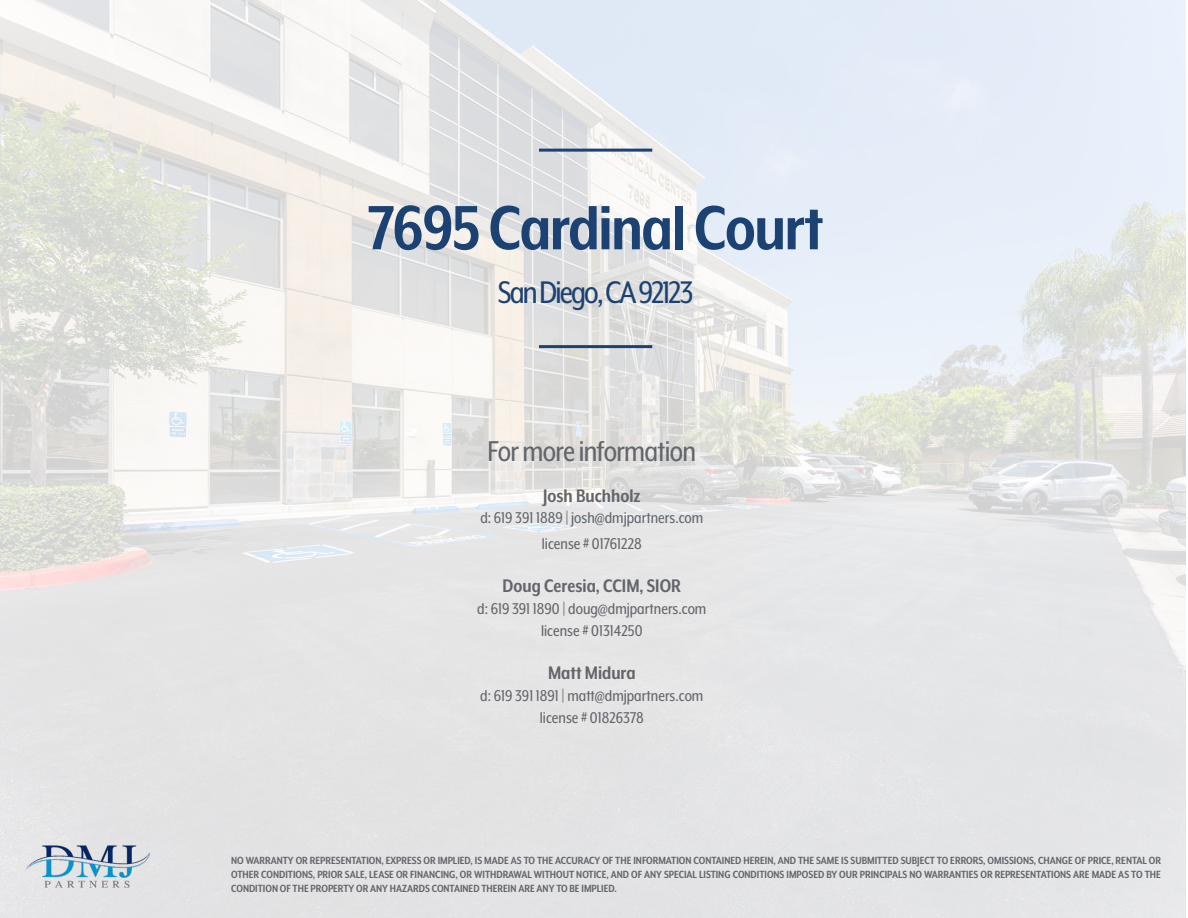
<style>
.page{position:relative;width:1188px;height:918px;background:#fff}
.page>*{position:absolute;margin:0;border:0;box-sizing:border-box;transform-origin:0 0}
.t1{font:700 72px "Mr Eaves XL Mod Nar OT";letter-spacing:-.02em;color:#1b4273}
.t2{font:36px "Mr Eaves XL Mod Nar OT";letter-spacing:-.05em;color:#1b4273}
.t3{font:33px "Mr Eaves XL Mod Nar OT";letter-spacing:-.02em;color:#62656a}
.t4{font:700 21px "Mr Eaves XL Mod Nar OT";color:#63656a}
.t5{font:18px "Mr Eaves XL Mod Nar OT";color:#63656a}
.t6{font:700 12px/14.4px "Mr Eaves XL Mod Nar OT";color:#62656a;text-align:justify}
.s1{color:#64656a}
</style>
<div class="page">
<img style="left:0;top:0;width:1186px;height:918px">
<img style="left:20px;top:832px;width:133px;height:69px">
<hr style="left:539px;top:149px;width:113px;height:3px;background:#1b4273">
<hr style="left:539px;top:345px;width:113px;height:3px;background:#1b4273">
<p class="t1" style="left:368px;top:189px;width:457px">7695 Cardinal Court</p>
<p class="t2" style="left:498px;top:273px;width:197px">San Diego, CA 92123</p>
<p class="t3" style="left:488px;top:434px;width:210px">For more information</p>
<p class="t4" style="left:543px;top:484px;width:99px">Josh B<span class="s1">uchho</span>lz</p>
<p class="t5" style="left:480px;top:508px;width:224px">d: 619 391 1889 | josh@dmjpartners.com</p>
<p class="t5" style="left:542px;top:534px;width:101px">license # 01761228</p>
<p class="t4" style="left:503px;top:575px;width:180px">Doug Ceresia, CCIM, SIOR</p>
<p class="t5" style="left:477px;top:599px;width:231px">d: 619 391 1890 | doug@dmjpartners.com</p>
<p class="t5" style="left:541px;top:621px;width:103px">license # 01314250</p>
<p class="t4" style="left:548px;top:662px;width:89px">Matt Midura</p>
<p class="t5" style="left:480px;top:686px;width:225px">d: 619 391 1891 | matt@dmjpartners.com</p>
<p class="t5" style="left:540px;top:708px;width:105px">license # 01826378</p>
<p class="t6" style="left:231px;top:853px;width:931px">NO WARRANTY OR REPRESENTATION, EXPRESS OR IMPLIED, IS MADE AS TO THE ACCURACY OF THE INFORMATION CONTAINED HEREIN, AND THE SAME IS SUBMITTED SUBJECT TO ERRORS, OMISSIONS, CHANGE OF PRICE, RENTAL OR OTHER CONDITIONS, PRIOR SALE, LEASE OR FINANCING, OR WITHDRAWAL WITHOUT NOTICE, AND OF ANY SPECIAL LISTING CONDITIONS IMPOSED BY OUR PRINCIPALS NO WARRANTIES OR REPRESENTATIONS ARE MADE AS TO THE CONDITION OF THE PROPERTY OR ANY HAZARDS CONTAINED THEREIN ARE ANY TO BE IMPLIED.</p>
</div>
